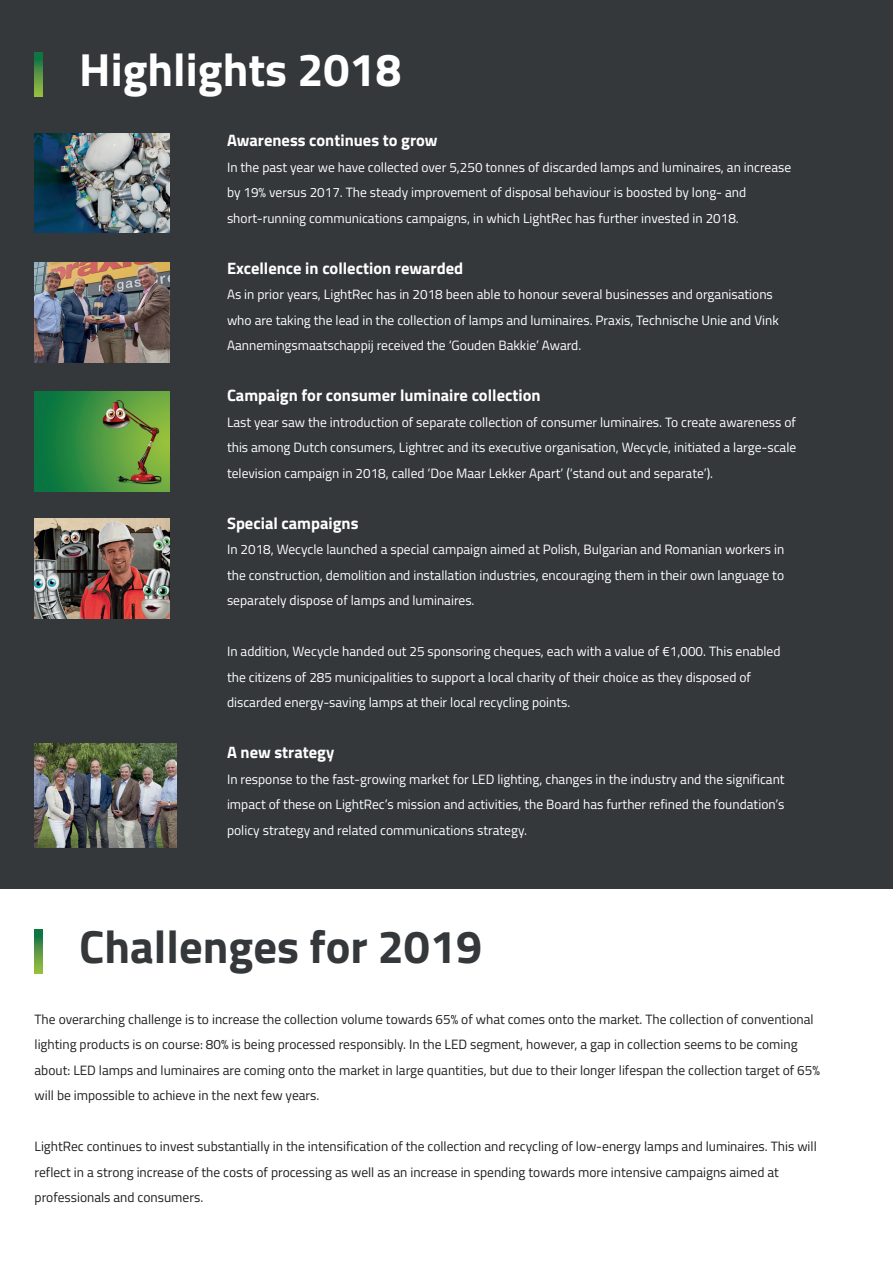
<style>
.page{position:relative;width:893px;height:1263px;background:#fff}
.page>*{position:absolute;margin:0;border:0;box-sizing:border-box;transform-origin:0 0}
.t1{font:700 46.5px "Titillium Web";color:#34383b}
.t2{font:700 46.5px "Titillium Web";color:#fff}
.t3{font:700 16.5px "Titillium Web";color:#fff}
.t4{font:13.5px/25.5px "Titillium Web";color:#fff}
.t5{font:13.5px/25.5px "Titillium Web";color:#231f20}
</style>
<div class="page">
<div style="left:0;top:0;width:893px;height:888px;background:#34383b"></div>
<svg style="left:35px;top:53px;width:8px;height:44px"></svg>
<svg style="left:35px;top:929px;width:8px;height:45px"></svg>
<img style="left:35px;top:262px;width:135px;height:100px">
<img style="left:35px;top:392px;width:135px;height:100px">
<img style="left:35px;top:133px;width:135px;height:100px">
<img style="left:35px;top:743px;width:141px;height:104px">
<img style="left:35px;top:518px;width:135px;height:100px">
<h1 class="t2" style="left:79px;top:35px;width:324px">Highlights 2018</h1>
<p class="t3" style="left:227px;top:128px;width:212px">Awareness continues to grow</p>
<p class="t4" style="left:227px;top:154px;width:566px">In the past year we have collected over 5,250 tonnes of discarded lamps and luminaires, an increase by 19% versus 2017. The steady improvement of disposal behaviour is boosted by long- and short-running communications campaigns, in which LightRec has further invested in 2018.</p>
<p class="t3" style="left:227px;top:255px;width:238px">Excellence in collection rewarded</p>
<p class="t4" style="left:227px;top:281px;width:553px">As in prior years, LightRec has in 2018 been able to honour several businesses and organisations who are taking the lead in the collection of lamps and luminaires. Praxis, Technische Unie and Vink<br>Aannemingsmaatschappij received the ‘Gouden Bakkie’ Award.</p>
<p class="t3" style="left:227px;top:383px;width:315px">Campaign for consumer luminaire collection</p>
<p class="t4" style="left:227px;top:409px;width:571px;text-align:justify">Last year saw the introduction of separate collection of consumer luminaires. To create awareness of this among Dutch consumers, Lightrec and its executive organisation, Wecycle, initiated a large-scale television campaign in 2018, called ‘Doe Maar Lekker Apart’ (‘stand out and separate’).</p>
<p class="t3" style="left:227px;top:510px;width:133px">Special campaigns</p>
<p class="t4" style="left:227px;top:536px;width:559px;text-align:justify">In 2018, Wecycle launched a special campaign aimed at Polish, Bulgarian and Romanian workers in the construction, demolition and installation industries, encouraging them in their own language to separately dispose of lamps and luminaires.</p>
<p class="t4" style="left:227px;top:638px;width:555px">In addition, Wecycle handed out 25 sponsoring cheques, each with a value of €1,000. This enabled the citizens of 285 municipalities to support a local charity of their choice as they disposed of discarded energy-saving lamps at their local recycling points.</p>
<p class="t3" style="left:227px;top:740px;width:109px">A new strategy</p>
<p class="t4" style="left:227px;top:766px;width:559px;text-align:justify">In response to the fast-growing market for LED lighting, changes in the industry and the significant impact of these on LightRec’s mission and activities, the Board has further refined the foundation’s policy strategy and related communications strategy.</p>
<h1 class="t1" style="left:79px;top:911px;width:404px">Challenges for 2019</h1>
<p class="t5" style="left:35px;top:1006px;width:787px">The overarching challenge is to increase the collection volume towards 65% of what comes onto the market. The collection of conventional lighting products is on course: 80% is being processed responsibly. In the LED segment, however, a gap in collection seems to be coming about: LED lamps and luminaires are coming onto the market in large quantities, but due to their longer lifespan the collection target of 65% will be impossible to achieve in the next few years.</p>
<p class="t5" style="left:35px;top:1133px;width:784px">LightRec continues to invest substantially in the intensification of the collection and recycling of low-energy lamps and luminaires. This will reflect in a strong increase of the costs of processing as well as an increase in spending towards more intensive campaigns aimed at professionals and consumers.</p>
</div>
